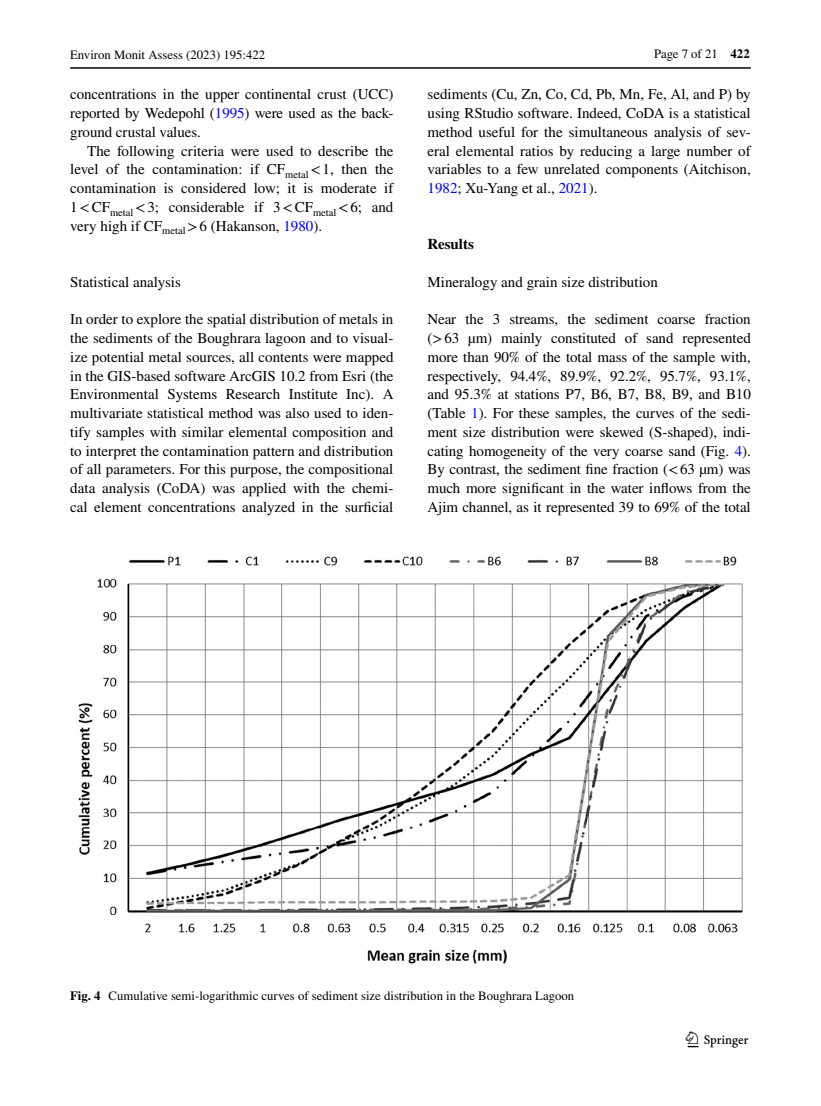
<style>
.page{position:relative;width:821px;height:1106px;background:#fff}
.page>*{position:absolute;margin:0;border:0;box-sizing:border-box;transform-origin:0 0}
.t1{font:22.5px "Springnew Regular 3";color:#000}
.t2{font:15px/18.8px "STIX";color:#000;text-align:justify}
.t3{font:700 15px "STIX";color:#000}
.t4{font:12.75px "STIX";color:#000}
.s1{color:#00f}
.s2{font-weight:700}
</style>
<div class="page">
<hr style="left:70px;top:67px;width:680px;height:2px;background:#000">
<img style="left:78px;top:556px;width:665px;height:408px">
<p class="t4" style="left:70px;top:46px;width:197px">Environ Monit Assess (2023) 195:422</p>
<p class="t2" style="left:70px;top:86px;width:325px">concentrations in the upper continental crust (UCC) reported by Wedepohl (<span class="s1">1995</span>) were used as the back&shy;ground crustal values.</p>
<p class="t2" style="left:70px;top:142px;width:325px;text-indent:17px">The following criteria were used to describe the level of the contamination: if CF<sub>metal</sub> &lt;1, then the contamination is considered low; it is moderate if 1&lt; -CF<sub>metal</sub> &lt;3; considerable if 3&lt; -CF<sub>metal</sub> &lt;6; and very high if CF<sub>metal</sub> &gt;6 (Hakanson, <span class="s1">1980</span>).</p>
<p class="t2" style="left:70px;top:273px;width:112px">Statistical analysis</p>
<p class="t2" style="left:70px;top:311px;width:325px">In order to explore the spatial distribution of metals in the sediments of the Boughrara lagoon and to visual&shy;ize potential metal sources, all contents were mapped in the GIS-based software ArcGIS 10.2 from Esri (the Environmental Systems Research Institute Inc). A multivariate statistical method was also used to iden&shy;tify samples with similar elemental composition and to interpret the contamination pattern and distribution of all parameters. For this purpose, the compositional data analysis (CoDA) was applied with the chemi&shy;cal element concentrations analyzed in the surficial</p>
<p class="t4" style="left:654px;top:45px;width:97px">Page 7 of 21 <span class="s2">422</span></p>
<p class="t2" style="left:427px;top:86px;width:325px">sediments (Cu, Zn, Co, Cd, Pb, Mn, Fe, Al, and P) by using RStudio software. Indeed, CoDA is a statistical method useful for the simultaneous analysis of sev&shy;eral elemental ratios by reducing a large number of variables to a few unrelated components (Aitchison, <span class="s1">1982</span>; Xu-Yang et al., <span class="s1">2021</span>).</p>
<p class="t3" style="left:427px;top:235px;width:48px">Results</p>
<p class="t2" style="left:427px;top:273px;width:232px">Mineralogy and grain size distribution</p>
<p class="t2" style="left:427px;top:311px;width:325px">Near the 3 streams, the sediment coarse fraction (&gt;63 µm) mainly constituted of sand represented more than 90% of the total mass of the sample with, respectively, 94.4%, 89.9%, 92.2%, 95.7%, 93.1%, and 95.3% at stations P7, B6, B7, B8, B9, and B10 (Table <span class="s1">1</span>). For these samples, the curves of the sedi&shy;ment size distribution were skewed (S-shaped), indi&shy;cating homogeneity of the very coarse sand (Fig. <span class="s1">4</span>).<br>By contrast, the sediment fine fraction (&lt;63 µm) was much more significant in the water inflows from the Ajim channel, as it represented 39 to 69% of the total</p>
<p class="t4" style="left:70px;top:987px;width:505px"><span class="s2">Fig. 4</span> Cumulative semi-logarithmic curves of sediment size distribution in the Boughrara Lagoon</p>
<h1 class="t1" style="left:687px;top:1031px;width:62px">1 3</h1>
</div>
